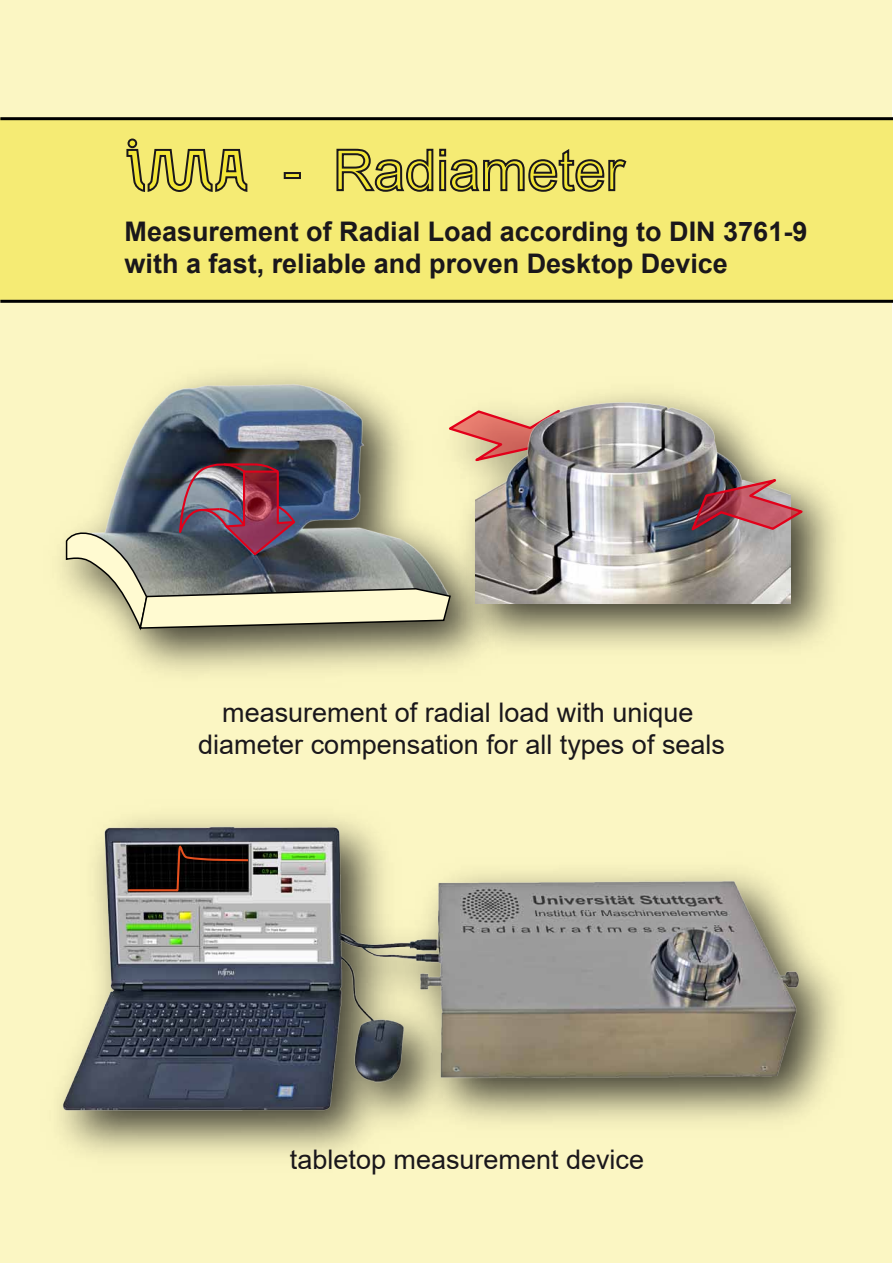
<style>
.page{position:relative;width:893px;height:1263px;background:#fff}
.page>*{position:absolute;margin:0;border:0;box-sizing:border-box;transform-origin:0 0}
.t1{font:56.4px "Arial";color:#f3e639}
.t2{font:27px/32.4px "Arial";color:#1a171b;text-align:center}
.t3{font:700 27px/32.4px "Arial";color:#1a171b}
</style>
<div class="page">
<div style="left:0;top:0;width:892px;height:1263px;background:#fbf6c3"></div>
<div style="left:0;top:119px;width:893px;height:182px;background:#f5eb74"></div>
<hr style="left:0;top:117px;width:893px;height:3px;background:#000">
<hr style="left:0;top:300px;width:893px;height:3px;background:#000">
<img style="left:118px;top:373px;width:297px;height:300px">
<img style="left:62px;top:375px;width:353px;height:204px">
<img style="left:54px;top:818px;width:749px;height:302px">
<svg style="left:126px;top:846px;width:124px;height:46px"></svg>
<img style="left:415px;top:482px;width:421px;height:185px">
<img style="left:65px;top:405px;width:498px;height:225px">
<img style="left:475px;top:393px;width:316px;height:210px">
<img style="left:688px;top:475px;width:119px;height:60px">
<div style="left:284px;top:172px;width:17px;height:7px;border:2px solid #1a171b"></div>
<svg style="left:336px;top:148px;width:291px;height:44px"></svg>
<div style="left:129px;top:140px;width:7px;height:7px;background:#f3e639;border-radius:50%"></div>
<div style="left:128px;top:139px;width:9px;height:9px;border:2px solid #1a171b;border-radius:50%"></div>
<svg style="left:126px;top:148px;width:122px;height:44px"></svg>
<h1 class="t1" style="left:283px;top:131px;width:343px">- Radiameter</h1>
<p class="t3" style="left:125px;top:216px;width:684px">Measurement of Radial Load according to DIN 3761-9 with a fast, reliable and proven Desktop Device</p>
<p class="t2" style="left:198px;top:696px;width:528px">measurement of radial load with unique diameter compensation for all types of seals</p>
<p class="t2" style="left:290px;top:1143px;width:356px">tabletop measurement device</p>
</div>
